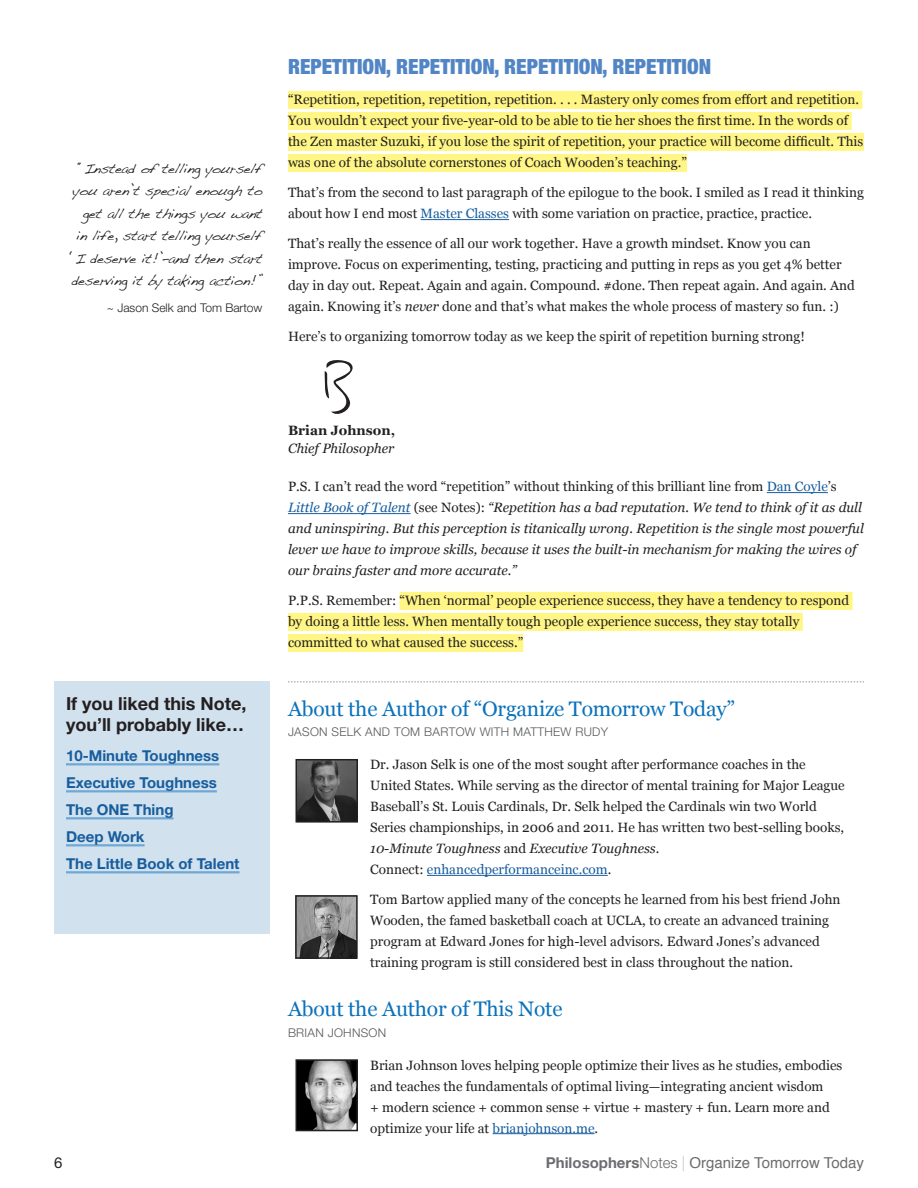
<style>
.page{position:relative;width:918px;height:1188px;background:#fff}
.page>*{position:absolute;margin:0;border:0;box-sizing:border-box;transform-origin:0 0}
.t1{font:21px "Georgia";letter-spacing:-.01em;color:#0b72ba}
.t2{font:900 condensed 21px "Helvetica Neue";color:#5285c5}
.t3{font:700 18px/21.6px "Helvetica Neue";color:#231f20}
.RECOMMENDATION_H2{font:700 15px "Helvetica Neue";color:#175d9e}
.t4{font:15px "Helvetica";color:#6c6d70}
.t5{font:15px "Helvetica Neue";color:#231f20}
.t6{font:13.5px/21px "Georgia";color:#231f20}
.P_TITLE{font:italic 13.5px/21px "Georgia";color:#231f20}
.P_BOLD_NAME{font:700 13.5px "Georgia";color:#231f20}
.QUOTES{font:12px/22.5px "Dakota";letter-spacing:-.025em;color:#231f20;text-align:right}
.META{font:300 12px "Helvetica Neue";letter-spacing:.025em;color:#57585a}
.QUOTE_CITE{font:300 12px "Helvetica Neue";color:#231f20}
.s1{color:#175d9e}
.s2{font-style:italic}
.s3{font-style:normal}
.s4{font-style:normal;color:#175d9e}
.s5{font-family:"Helvetica Neue";font-weight:700}
.s6{font-family:"Helvetica Neue";font-weight:300}
.s7{font-family:"Helvetica Neue";font-weight:200}
</style>
<div class="page">
<div style="left:288px;top:91px;width:574px;height:18px;background:#fff685"></div>
<div style="left:288px;top:112px;width:564px;height:18px;background:#fff685"></div>
<div style="left:288px;top:133px;width:576px;height:18px;background:#fff685"></div>
<div style="left:288px;top:154px;width:399px;height:18px;background:#fff685"></div>
<hr style="left:421px;top:219px;width:88px;height:1px;background:#175d9e">
<hr style="left:767px;top:492px;width:61px;height:1px;background:#175d9e">
<hr style="left:288px;top:513px;width:123px;height:1px;background:#175d9e">
<div style="left:400px;top:592px;width:453px;height:18px;background:#fff685"></div>
<div style="left:288px;top:613px;width:515px;height:18px;background:#fff685"></div>
<div style="left:288px;top:634px;width:235px;height:18px;background:#fff685"></div>
<div style="left:54px;top:682px;width:216px;height:252px;background:#d1e1ed"></div>
<hr style="left:66px;top:763px;width:153px;height:2px;background:#6fa8d6">
<hr style="left:66px;top:790px;width:151px;height:2px;background:#6fa8d6">
<hr style="left:66px;top:817px;width:108px;height:2px;background:#6fa8d6">
<hr style="left:66px;top:844px;width:79px;height:2px;background:#6fa8d6">
<hr style="left:66px;top:871px;width:174px;height:2px;background:#6fa8d6">
<svg style="left:288px;top:682px;width:576px;height:1px"></svg>
<img style="left:299px;top:762px;width:56px;height:58px">
<div style="left:296px;top:759px;width:62px;height:64px;border:2px solid #231f20"></div>
<hr style="left:427px;top:875px;width:181px;height:1px;background:#175d9e">
<img style="left:299px;top:1062px;width:56px;height:66px">
<div style="left:296px;top:1059px;width:62px;height:72px;border:2px solid #231f20"></div>
<hr style="left:493px;top:1133px;width:102px;height:1px;background:#175d9e">
<svg style="left:324px;top:360px;width:29px;height:54px"></svg>
<img style="left:298px;top:898px;width:57px;height:58px">
<div style="left:295px;top:895px;width:63px;height:64px;border:2px solid #231f20"></div>
<p class="QUOTES" style="left:70px;top:158px;width:194px">“Instead of telling yourself you aren’t special enough to get all the things you want in life, start telling yourself ‘I deserve it!’—and then start deserving it by taking action!”</p>
<p class="QUOTE_CITE" style="left:107px;top:298px;width:157px">~ Jason Selk and Tom Bartow</p>
<h1 class="t2" style="left:288px;top:50px;width:425px">REPETITION, REPETITION, REPETITION, REPETITION</h1>
<p class="t6" style="left:288px;top:90px;width:577px">“Repetition, repetition, repetition, repetition. . . . Mastery only comes from effort and repetition.<br>You wouldn’t expect your five-year-old to be able to tie her shoes the first time. In the words of the Zen master Suzuki, if you lose the spirit of repetition, your practice will become difficult. This was one of the absolute cornerstones of Coach Wooden’s teaching.”</p>
<p class="t6" style="left:288px;top:183px;width:577px">That’s from the second to last paragraph of the epilogue to the book. I smiled as I read it thinking about how I end most <span class="s1">Master Classes</span> with some variation on practice, practice, practice.</p>
<p class="t6" style="left:288px;top:234px;width:569px">That’s really the essence of all our work together. Have a growth mindset. Know you can improve. Focus on experimenting, testing, practicing and putting in reps as you get 4% better day in day out. Repeat. Again and again. Compound. #done. Then repeat again. And again. And again. Knowing it’s <span class="s2">never</span> done and that’s what makes the whole process of mastery so fun. :)</p>
<p class="t6" style="left:288px;top:327px;width:518px">Here’s to organizing tomorrow today as we keep the spirit of repetition burning strong!</p>
<h3 class="t3" style="left:66px;top:693px;width:182px">If you liked this Note, you’ll probably like…</h3>
<p class="RECOMMENDATION_H2" style="left:66px;top:744px;width:155px">10-Minute Toughness</p>
<p class="RECOMMENDATION_H2" style="left:66px;top:771px;width:152px">Executive Toughness</p>
<p class="RECOMMENDATION_H2" style="left:66px;top:798px;width:109px">The ONE Thing</p>
<p class="RECOMMENDATION_H2" style="left:66px;top:825px;width:80px">Deep Work</p>
<p class="RECOMMENDATION_H2" style="left:66px;top:852px;width:175px">The Little Book of Talent</p>
<p class="P_BOLD_NAME" style="left:288px;top:422px;width:109px">Brian Johnson,</p>
<p class="P_TITLE" style="left:288px;top:438px;width:108px">Chief Philosopher</p>
<p class="P_TITLE" style="left:288px;top:476px;width:577px"><span class="s3">P.S. I can’t read the word “repetition” without thinking of this brilliant line from</span> <span class="s4">Dan Coyle</span><span class="s3">’s </span><span class="s1">Little Book of Talent</span> <span class="s3">(see Notes):</span> “Repetition has a bad reputation. We tend to think of it as dull and uninspiring. But this perception is titanically wrong. Repetition is the single most powerful lever we have to improve skills, because it uses the built-in mechanism for making the wires of our brains faster and more accurate.”</p>
<p class="t6" style="left:288px;top:591px;width:563px">P.P.S. Remember: “When ‘normal’ people experience success, they have a tendency to respond by doing a little less. When mentally tough people experience success, they stay totally committed to what caused the success.”</p>
<h1 class="t1" style="left:288px;top:696px;width:449px">About the Author of “Organize Tomorrow Today”</h1>
<p class="META" style="left:288px;top:723px;width:322px">JASON SELK AND TOM BARTOW WITH MATTHEW RUDY</p>
<p class="t6" style="left:370px;top:754px;width:476px">Dr. Jason Selk is one of the most sought after performance coaches in the United States. While serving as the director of mental training for Major League Baseball’s St. Louis Cardinals, Dr. Selk helped the Cardinals win two World Series championships, in 2006 and 2011. He has written two best-selling books, <span class="s2">10-Minute Toughness</span> and <span class="s2">Executive Toughness</span>.<br>Connect: <span class="s1">enhancedperformanceinc.com</span>.</p>
<p class="t6" style="left:370px;top:889px;width:472px">Tom Bartow applied many of the concepts he learned from his best friend John Wooden, the famed basketball coach at UCLA, to create an advanced training program at Edward Jones for high-level advisors. Edward Jones’s advanced training program is still considered best in class throughout the nation.</p>
<h1 class="t1" style="left:288px;top:996px;width:276px">About the Author of This Note</h1>
<p class="META" style="left:288px;top:1023px;width:100px">BRIAN JOHNSON</p>
<p class="t6" style="left:370px;top:1055px;width:474px">Brian Johnson loves helping people optimize their lives as he studies, embodies and teaches the fundamentals of optimal living—integrating ancient wisdom<br>+ modern science + common sense + virtue + mastery + fun. Learn more and optimize your life at <span class="s1">brianjohnson.me</span>.</p>
<p class="t5" style="left:54px;top:1152px;width:10px">6</p>
<p class="t4" style="left:546px;top:1151px;width:320px"><span class="s5">Philosophers</span><span class="s6">Notes</span> <span class="s7">|</span> Organize Tomorrow Today</p>
</div>
